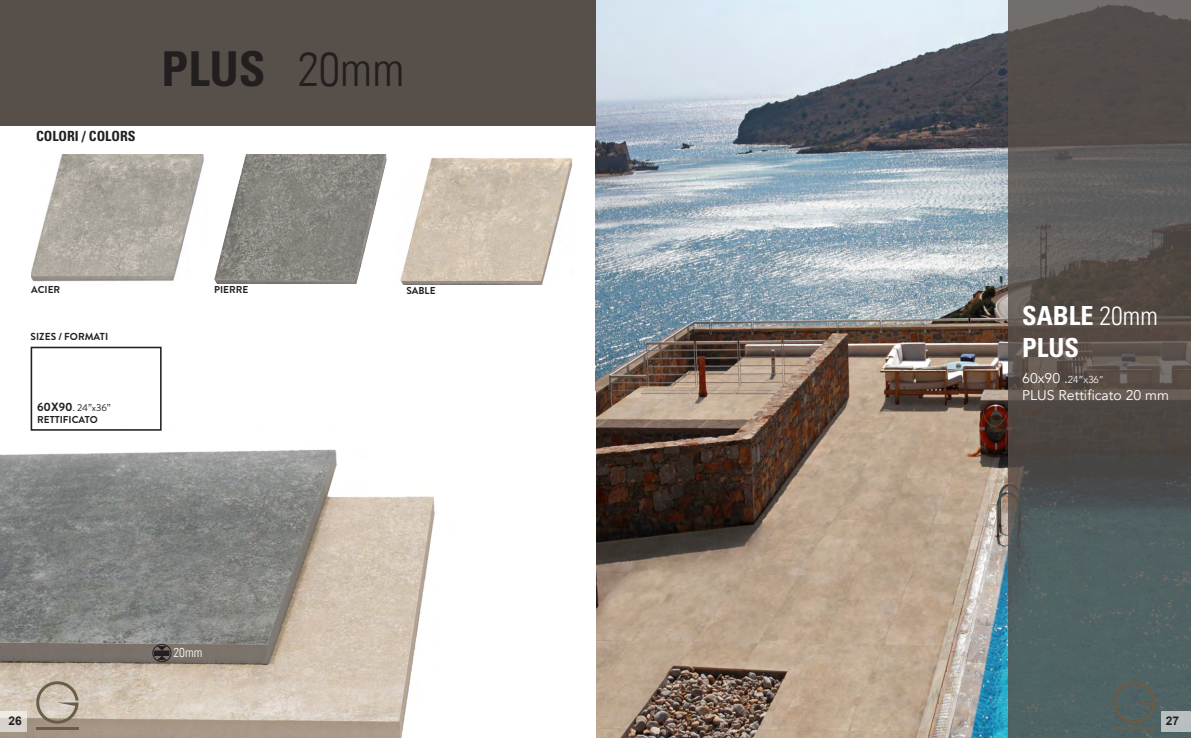
<style>
.page{position:relative;width:1191px;height:738px;background:#fff}
.page>*{position:absolute;margin:0;border:0;box-sizing:border-box;transform-origin:0 0}
.t1{font:700 condensed 48px "Univers LT Std";color:#231f20}
.t2{font:700 condensed 26.2px "Univers";color:#fff}
.t3{font:14px "Avenir";color:#fff}
.t4{font:700 condensed 14px "Univers LT Std";color:#231f20}
.t5{font:300 condensed 13px "Univers LT";color:#fff}
.t6{font:700 12px "Arial";color:#231f20}
.t7{font:700 10.1px "Brandon Grotesque";color:#231f20}
.t8{font:700 10px "Brandon Grotesque";color:#231f20}
.t9{font:10px "Brandon Grotesque";color:#231f20}
.t10{font:300 10px "Avenir";color:#fff}
.s1{font-family:"Univers LT";font-weight:300}
.s2{font-weight:700;font-size:12px}
.s3{font-weight:300}
.s4{font-weight:400;font-size:14px}
</style>
<div class="page">
<img style="left:595px;top:0;width:413px;height:737px">
<img style="left:0;top:391px;width:435px;height:346px">
<div style="left:0;top:0;width:595px;height:125px;background:#574f4a"></div>
<div style="left:31px;top:346px;width:131px;height:84px;border:2px solid #231f20"></div>
<img style="left:31px;top:155px;width:173px;height:127px">
<img style="left:400px;top:157px;width:173px;height:127px">
<img style="left:214px;top:155px;width:173px;height:128px">
<svg style="left:1008px;top:0;width:183px;height:737px;background:#545654"></svg>
<hr style="left:1113px;top:726px;width:42px;height:3px;background:#685d49">
<svg style="left:1113px;top:680px;width:42px;height:43px;background:#54605d"></svg>
<hr style="left:36px;top:726px;width:43px;height:3px;background:#685d49">
<svg style="left:36px;top:680px;width:43px;height:43px;background:#b9ad9d"></svg>
<div style="left:1160px;top:710px;width:31px;height:21px;background:#b8c0c1"></div>
<svg style="left:0;top:710px;width:27px;height:21px"></svg>
<div style="left:153px;top:643px;width:18px;height:18px;border:1px solid #231f20;border-radius:50%"></div>
<svg style="left:157px;top:645px;width:10px;height:15px"></svg>
<div style="left:155px;top:650px;width:14px;height:4px;border:1px solid #231f20"></div>
<p class="t4" style="left:36px;top:127px;width:101px">COLORI / COLORS</p>
<p class="t1" style="left:162px;top:39px;width:244px">PLUS <span class="s1">20mm</span></p>
<p class="t8" style="left:31px;top:282px;width:31px">ACIER</p>
<p class="t8" style="left:214px;top:282px;width:36px">PIERRE</p>
<p class="t8" style="left:406px;top:284px;width:31px">SABLE</p>
<p class="t7" style="left:31px;top:329px;width:79px">SIZES / FORMATI</p>
<p class="t9" style="left:37px;top:400px;width:75px"><span class="s2">60X90</span>. 24”x36”</p>
<p class="t8" style="left:37px;top:412px;width:62px">RETTIFICATO</p>
<p class="t5" style="left:173px;top:644px;width:30px">20mm</p>
<p class="t2" style="left:1022px;top:300px;width:137px">SABLE <span class="s3">20mm</span></p>
<p class="t2" style="left:1022px;top:331px;width:58px">PLUS</p>
<p class="t10" style="left:1022px;top:373px;width:83px"><span class="s4">60x90 .</span>24”x36”</p>
<p class="t3" style="left:1022px;top:386px;width:148px">PLUS Rettificato 20 mm</p>
<p class="t6" style="left:8px;top:712px;width:15px">26</p>
<p class="t6" style="left:1165px;top:712px;width:15px">27</p>
</div>
